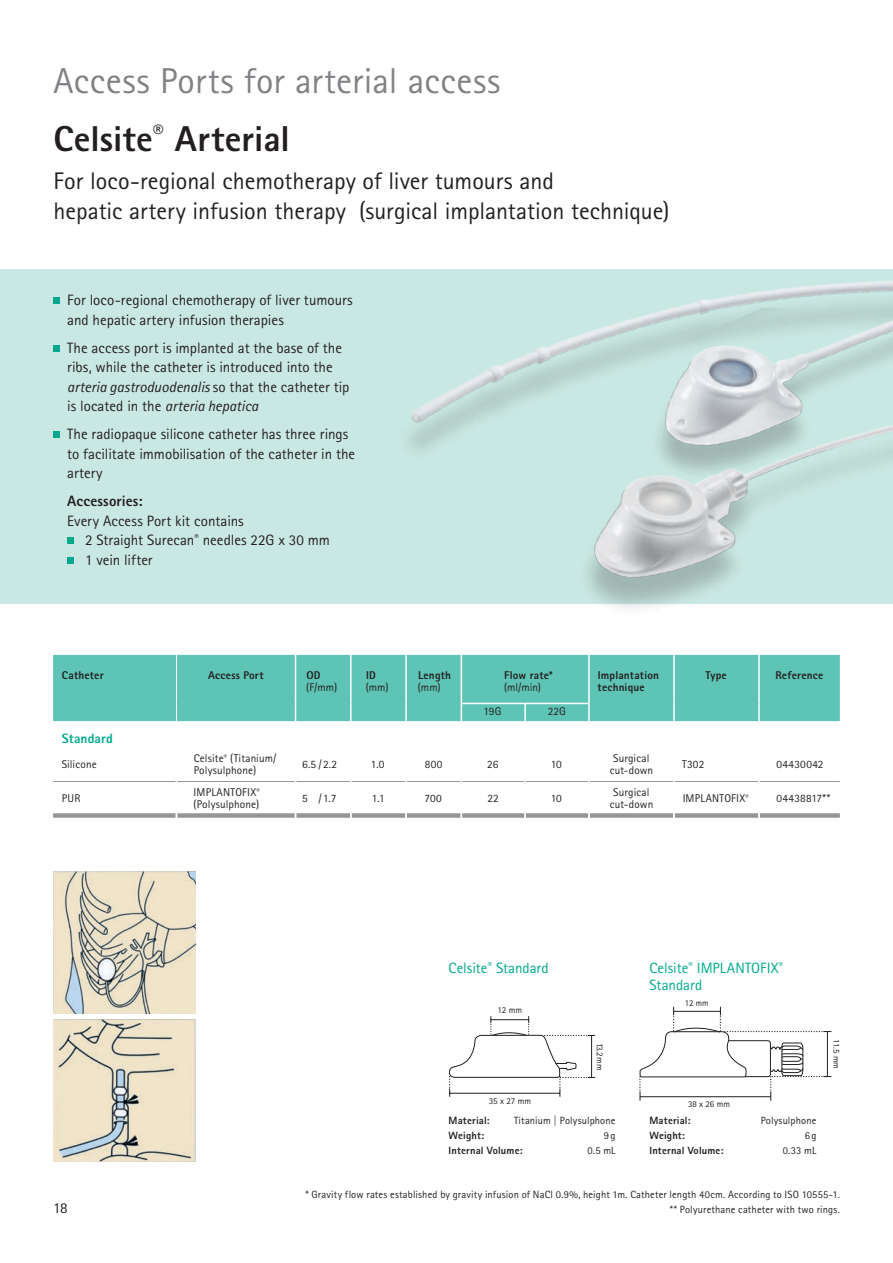
<style>
.page{position:relative;width:893px;height:1263px;background:#fff}
.page>*{position:absolute;margin:0;border:0;box-sizing:border-box;transform-origin:0 0}
.t1{font:36px/57.8px "Rotis Sans Serif Pro";letter-spacing:.01em;color:#808285}
.t2{font:24px/30px "Rotis Sans Serif Pro";color:#231f20}
.t3{font:15px/19.5px "Rotis Sans Serif Pro";color:#231f20}
.t4{font:15px/16.5px "Rotis Sans Serif Pro";color:#00a88e}
.t5{font:800 15px "Rotis Sans Serif Pro";letter-spacing:.01em;color:#231f20}
.t6{font:800 13.5px "Rotis Sans Serif Pro";letter-spacing:.005em;color:#00a88e}
.t7{font:11.25px/12px "Rotis Sans Serif Pro";letter-spacing:.01em;color:#231f20}
.t8{font:800 11.25px/12px "Rotis Sans Serif Pro";letter-spacing:.015em;color:#231f20}
.t9{font:11.25px "Rotis Sans Serif Pro";letter-spacing:.035em;color:#231f20}
.t10{font:10.5px/15px "Rotis Sans Serif Pro";letter-spacing:.015em;color:#231f20;text-align:right}
.t11{font:800 10.5px "Rotis Sans Serif Pro";letter-spacing:.015em;color:#231f20}
.t12{font:9.15px "Rotis Sans Serif Pro";color:#231f20}
.t13{font:9px "Rotis Sans Serif";color:#231f20}
.t14{font:9px "Rotis Sans Serif Pro";color:#231f20}
.t15{font:9px "Rotis Sans Serif";color:#231f20;scale:.96 1}
.s1{font-weight:800;color:#231f20}
.s2{font-style:italic}
</style>
<div class="page">
<div style="left:0;top:269px;width:893px;height:335px;background:#cae8e3"></div>
<img style="left:409px;top:280px;width:484px;height:170px">
<img style="left:594px;top:308px;width:299px;height:105px">
<img style="left:528px;top:413px;width:365px;height:196px">
<div style="left:53px;top:297px;width:7px;height:7px;background:#00a88e"></div>
<div style="left:53px;top:345px;width:7px;height:6px;background:#00a88e"></div>
<div style="left:53px;top:431px;width:7px;height:7px;background:#00a88e"></div>
<div style="left:67px;top:537px;width:7px;height:7px;background:#00a88e"></div>
<div style="left:67px;top:557px;width:7px;height:6px;background:#00a88e"></div>
<div style="left:53px;top:655px;width:787px;height:66px;background:#5ec4b5"></div>
<hr style="left:176px;top:655px;width:1px;height:48px;background:#fff">
<svg style="left:176px;top:703px;width:1px;height:18px"></svg>
<hr style="left:295px;top:655px;width:1px;height:48px;background:#fff">
<hr style="left:350px;top:655px;width:2px;height:48px;background:#fff">
<hr style="left:405px;top:655px;width:2px;height:48px;background:#fff">
<svg style="left:295px;top:703px;width:1px;height:18px"></svg>
<svg style="left:350px;top:703px;width:2px;height:18px"></svg>
<svg style="left:405px;top:703px;width:2px;height:18px"></svg>
<hr style="left:461px;top:655px;width:1px;height:48px;background:#fff">
<hr style="left:588px;top:655px;width:2px;height:48px;background:#fff">
<hr style="left:673px;top:655px;width:2px;height:48px;background:#fff">
<hr style="left:758px;top:655px;width:2px;height:48px;background:#fff">
<svg style="left:673px;top:703px;width:2px;height:18px"></svg>
<svg style="left:758px;top:703px;width:2px;height:18px"></svg>
<hr style="left:462px;top:703px;width:62px;height:1px;background:#fff">
<svg style="left:461px;top:703px;width:1px;height:18px"></svg>
<hr style="left:526px;top:703px;width:62px;height:1px;background:#fff">
<svg style="left:524px;top:703px;width:2px;height:18px"></svg>
<svg style="left:588px;top:703px;width:2px;height:18px"></svg>
<hr style="left:53px;top:781px;width:123px;height:1px;background:#949698">
<hr style="left:177px;top:781px;width:118px;height:1px;background:#949698">
<hr style="left:296px;top:781px;width:54px;height:1px;background:#949698">
<hr style="left:352px;top:781px;width:53px;height:1px;background:#949698">
<hr style="left:407px;top:781px;width:54px;height:1px;background:#949698">
<hr style="left:462px;top:781px;width:62px;height:1px;background:#949698">
<hr style="left:526px;top:781px;width:62px;height:1px;background:#949698">
<hr style="left:590px;top:781px;width:83px;height:1px;background:#949698">
<hr style="left:675px;top:781px;width:83px;height:1px;background:#949698">
<hr style="left:760px;top:781px;width:80px;height:1px;background:#949698">
<div style="left:53px;top:813px;width:123px;height:5px;background:#949698"></div>
<div style="left:177px;top:813px;width:118px;height:5px;background:#949698"></div>
<div style="left:296px;top:813px;width:54px;height:5px;background:#949698"></div>
<div style="left:352px;top:813px;width:53px;height:5px;background:#949698"></div>
<div style="left:407px;top:813px;width:54px;height:5px;background:#949698"></div>
<div style="left:462px;top:813px;width:62px;height:5px;background:#949698"></div>
<div style="left:526px;top:813px;width:62px;height:5px;background:#949698"></div>
<div style="left:590px;top:813px;width:83px;height:5px;background:#949698"></div>
<div style="left:675px;top:813px;width:83px;height:5px;background:#949698"></div>
<div style="left:760px;top:813px;width:80px;height:5px;background:#949698"></div>
<img style="left:53px;top:872px;width:142px;height:141px">
<img style="left:53px;top:1020px;width:142px;height:141px">
<svg style="left:639px;top:1007px;width:192px;height:94px"></svg>
<svg style="left:449px;top:1016px;width:146px;height:81px"></svg>
<h1 class="t1" style="left:54px;top:52px;width:448px">Access Ports for arterial access<br><span class="s1">Celsite</span><sup>®</sup> <span class="s1">Arterial</span></h1>
<h2 class="t2" style="left:54px;top:166px;width:617px">For loco-regional chemotherapy of liver tumours and<br>hepatic artery infusion therapy (surgical implantation technique)</h2>
<p class="t3" style="left:67px;top:290px;width:287px">For loco-regional chemotherapy of liver tumours and hepatic artery infusion therapies</p>
<p class="t3" style="left:67px;top:338px;width:284px">The access port is implanted at the base of the ribs, while the catheter is introduced into the <span class="s2">arteria gastroduodenalis</span> so that the catheter tip is located in the <span class="s2">arteria hepatica</span></p>
<p class="t3" style="left:67px;top:424px;width:290px">The radiopaque silicone catheter has three rings to facilitate immobilisation of the catheter in the artery</p>
<p class="t5" style="left:67px;top:491px;width:77px">Accessories:</p>
<p class="t3" style="left:85px;top:511px;width:246px;text-indent:-18px">Every Access Port kit contains<br>2 Straight Surecan<sup>®</sup> needles 22G x 30 mm<br>1 vein lifter</p>
<p class="t8" style="left:62px;top:669px;width:43px">Catheter</p>
<p class="t8" style="left:208px;top:669px;width:57px">Access Port</p>
<p class="t8" style="left:306px;top:669px;width:16px">OD</p>
<p class="t7" style="left:306px;top:681px;width:32px">(F/mm)</p>
<p class="t8" style="left:366px;top:669px;width:11px">ID</p>
<p class="t7" style="left:366px;top:681px;width:24px">(mm)</p>
<p class="t8" style="left:418px;top:669px;width:34px">Length</p>
<p class="t7" style="left:418px;top:681px;width:24px">(mm)</p>
<p class="t8" style="left:504px;top:669px;width:50px">Flow rate*</p>
<p class="t7" style="left:504px;top:681px;width:39px">(ml/min)</p>
<p class="t8" style="left:598px;top:669px;width:63px">Implantation technique</p>
<p class="t8" style="left:705px;top:669px;width:23px">Type</p>
<p class="t8" style="left:775px;top:669px;width:49px">Reference</p>
<p class="t7" style="left:484px;top:706px;width:19px">19G</p>
<p class="t7" style="left:548px;top:706px;width:20px">22G</p>
<p class="t6" style="left:62px;top:730px;width:52px">Standard</p>
<p class="t7" style="left:62px;top:759px;width:37px">Silicone</p>
<p class="t7" style="left:194px;top:753px;width:84px">Celsite<sup>®</sup> (Titanium/<br>Polysulphone)</p>
<p class="t7" style="left:302px;top:759px;width:37px">6.5 /2.2</p>
<p class="t7" style="left:371px;top:759px;width:15px">1.0</p>
<p class="t7" style="left:425px;top:759px;width:19px">800</p>
<p class="t7" style="left:487px;top:759px;width:13px">26</p>
<p class="t7" style="left:551px;top:759px;width:13px">10</p>
<p class="t7" style="left:610px;top:753px;width:45px;text-align:center">Surgical cut-down</p>
<p class="t7" style="left:682px;top:759px;width:24px">T302</p>
<p class="t9" style="left:776px;top:758px;width:49px">04430042</p>
<p class="t7" style="left:62px;top:793px;width:20px">PUR</p>
<p class="t7" style="left:194px;top:787px;width:68px">IMPLANTOFIX<sup>® </sup>(Polysulphone)</p>
<p class="t7" style="left:302px;top:793px;width:36px">5 /1.7</p>
<p class="t7" style="left:372px;top:793px;width:14px">1.1</p>
<p class="t7" style="left:425px;top:793px;width:19px">700</p>
<p class="t7" style="left:487px;top:793px;width:13px">22</p>
<p class="t7" style="left:551px;top:793px;width:13px">10</p>
<p class="t7" style="left:610px;top:787px;width:45px;text-align:center">Surgical cut-down</p>
<p class="t7" style="left:683px;top:793px;width:68px">IMPLANTOFIX<sup>®</sup></p>
<p class="t7" style="left:776px;top:793px;width:55px">04438817**</p>
<p class="t3" style="left:53px;top:1198px;width:16px">18</p>
<p class="t4" style="left:449px;top:960px;width:102px">Celsite<sup>®</sup> Standard</p>
<p class="t4" style="left:649px;top:960px;width:135px">Celsite<sup>®</sup> IMPLANTOFIX<sup>®<br></sup>Standard</p>
<p class="t12" style="left:497px;top:1004px;width:26px">12 mm</p>
<p class="t15" style="left:685px;top:997px;width:26px">12 mm</p>
<p class="t12" style="left:605px;top:1043px;width:29px;rotate:90deg">m2. 31 m</p>
<p class="t13" style="left:842px;top:1039px;width:31px;rotate:90deg">11.5 mm</p>
<p class="t14" style="left:489px;top:1096px;width:44px">35 x 27 mm</p>
<p class="t13" style="left:688px;top:1099px;width:43px">38 x 26 mm</p>
<p class="t11" style="left:449px;top:1114px;width:43px">Material:</p>
<p class="t10" style="left:514px;top:1113px;width:103px">Titanium | Polysulphone</p>
<p class="t11" style="left:449px;top:1129px;width:37px">Weight:</p>
<p class="t10" style="left:604px;top:1128px;width:13px">9g</p>
<p class="t11" style="left:449px;top:1144px;width:75px">Internal Volume:</p>
<p class="t10" style="left:587px;top:1143px;width:30px">0.5 mL</p>
<p class="t11" style="left:649px;top:1114px;width:43px">Material:</p>
<p class="t10" style="left:761px;top:1113px;width:57px">Polysulphone</p>
<p class="t11" style="left:649px;top:1129px;width:37px">Weight:</p>
<p class="t10" style="left:805px;top:1128px;width:13px">6g</p>
<p class="t11" style="left:649px;top:1144px;width:75px">Internal Volume:</p>
<p class="t10" style="left:783px;top:1143px;width:35px">0.33 mL</p>
<p class="t10" style="left:305px;top:1187px;width:536px">* Gravity flow rates established by gravity infusion of NaCl 0.9%, height 1m. Catheter length 40cm. According to ISO 10555-1. ** Polyurethane catheter with two rings.</p>
</div>
